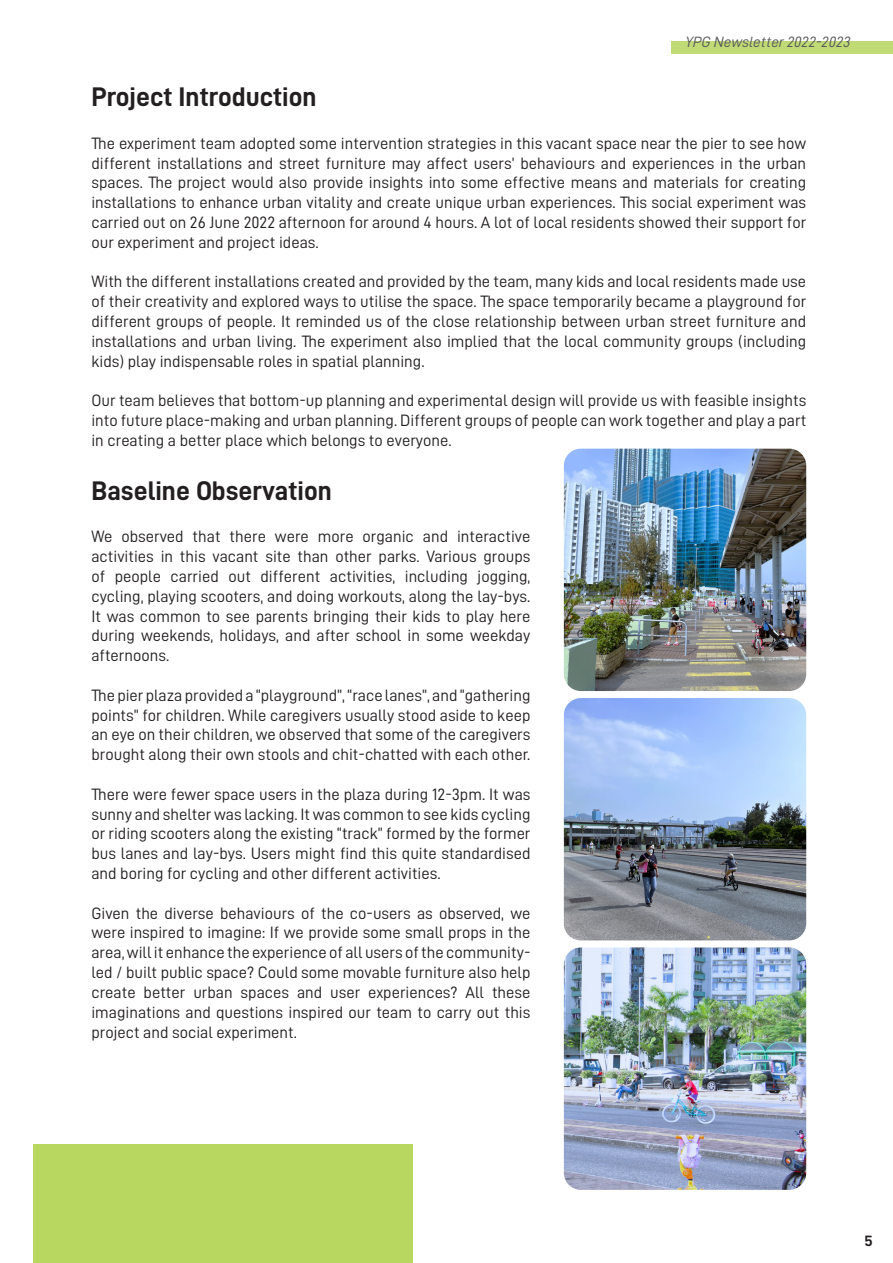
<style>
.page{position:relative;width:893px;height:1263px;background:#fff}
.page>*{position:absolute;margin:0;border:0;box-sizing:border-box;transform-origin:0 0}
.t1{font:27px "D DIN Bold";color:#231f20}
.t2{font:16.5px/19.8px "D DIN";color:#231f20;text-align:justify}
.t3{font:15px "D DIN Italic";color:#57585a}
.t4{font:15px "D DIN Exp Bold";color:#231f20}
</style>
<div class="page">
<img style="left:564px;top:449px;width:242px;height:242px">
<img style="left:564px;top:698px;width:242px;height:242px">
<img style="left:564px;top:947px;width:242px;height:243px">
<div style="left:672px;top:41px;width:221px;height:13px;background:#c0da75"></div>
<div style="left:33px;top:1144px;width:379px;height:119px;background:#b7d760"></div>
<p class="t3" style="left:685px;top:34px;width:167px">YPG Newsletter 2022-2023</p>
<p class="t1" style="left:91px;top:82px;width:227px">Project Introduction</p>
<p class="t2" style="left:91px;top:133px;width:716px">The experiment team adopted some intervention strategies in this vacant space near the pier to see how different installations and street furniture may affect users’ behaviours and experiences in the urban spaces. The project would also provide insights into some effective means and materials for creating installations to enhance urban vitality and create unique urban experiences. This social experiment was carried out on 26 June 2022 afternoon for around 4 hours. A lot of local residents showed their support for our experiment and project ideas.</p>
<p class="t2" style="left:91px;top:272px;width:716px">With the different installations created and provided by the team, many kids and local residents made use of their creativity and explored ways to utilise the space. The space temporarily became a playground for different groups of people. It reminded us of the close relationship between urban street furniture and installations and urban living. The experiment also implied that the local community groups (including kids) play indispensable roles in spatial planning.</p>
<p class="t2" style="left:91px;top:390px;width:716px">Our team believes that bottom-up planning and experimental design will provide us with feasible insights into future place-making and urban planning. Different groups of people can work together and play a part in creating a better place which belongs to everyone.</p>
<p class="t1" style="left:91px;top:476px;width:242px">Baseline Observation</p>
<p class="t2" style="left:91px;top:527px;width:441px">We observed that there were more organic and interactive activities in this vacant site than other parks. Various groups of people carried out different activities, including jogging, cycling, playing scooters, and doing workouts, along the lay-bys.<br>It was common to see parents bringing their kids to play here during weekends, holidays, and after school in some weekday afternoons.</p>
<p class="t2" style="left:91px;top:685px;width:441px">The pier plaza provided a “playground”, “race lanes”, and “gathering points” for children. While caregivers usually stood aside to keep an eye on their children, we observed that some of the caregivers brought along their own stools and chit-chatted with each other.</p>
<p class="t2" style="left:91px;top:784px;width:441px">There were fewer space users in the plaza during 12-3pm. It was sunny and shelter was lacking. It was common to see kids cycling or riding scooters along the existing “track” formed by the former bus lanes and lay-bys. Users might find this quite standardised and boring for cycling and other different activities.</p>
<p class="t2" style="left:91px;top:903px;width:441px">Given the diverse behaviours of the co-users as observed, we were inspired to imagine: If we provide some small props in the area, will it enhance the experience of all users of the community&shy;led / built public space? Could some movable furniture also help create better urban spaces and user experiences? All these imaginations and questions inspired our team to carry out this project and social experiment.</p>
<p class="t4" style="left:864px;top:1232px;width:10px">5</p>
</div>
